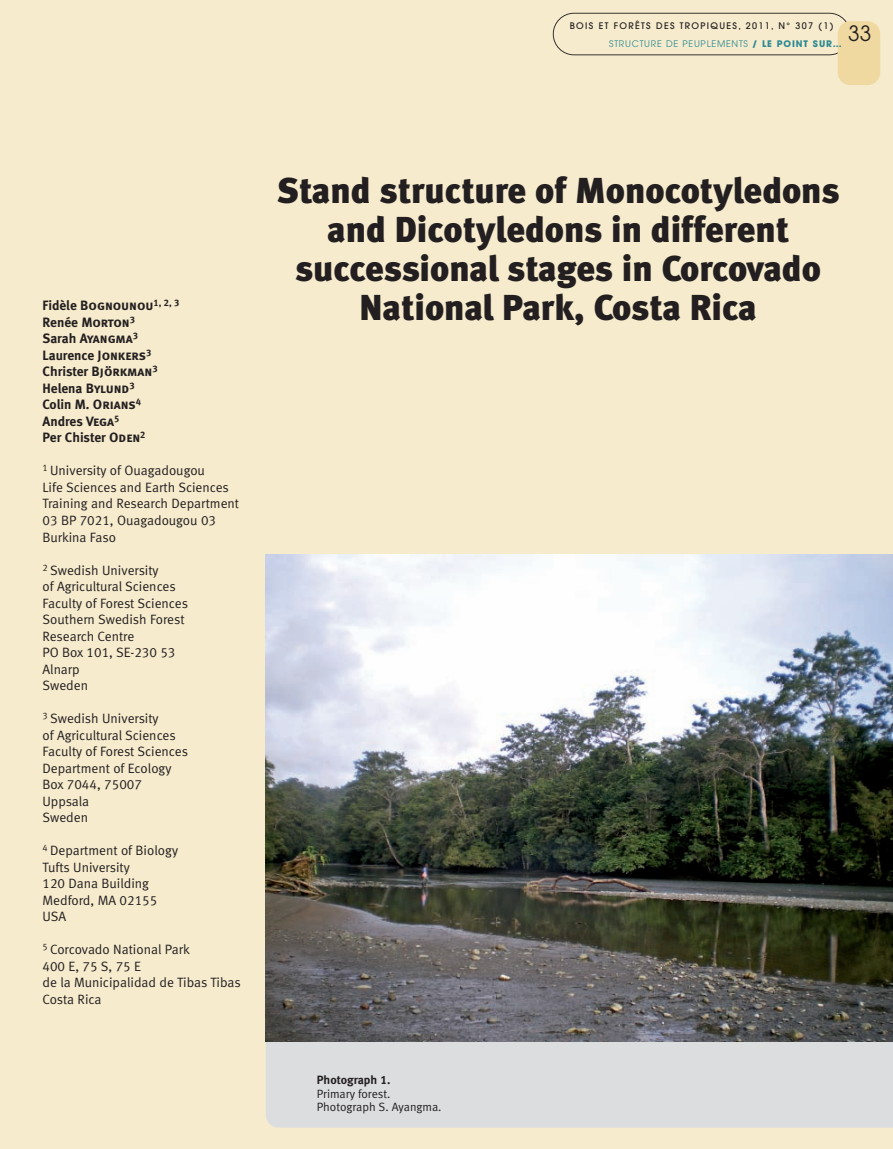
<style>
.page{position:relative;width:893px;height:1149px;background:#fff}
.page>*{position:absolute;margin:0;border:0;box-sizing:border-box;transform-origin:0 0}
.t1{font:36px/39px "Meta Black LF";color:#231f20;text-align:center}
.t2{font:21px "Avant Garde";color:#231f20}
.t3{font:13.5px/16.5px "Meta Normal LF";color:#231f20}
.t4{font:13.5px/16.5px "Meta Bold LF";color:#231f20}
.t5{font:13.5px/16.5px "Meta Bold LF Caps";letter-spacing:-.01em;color:#231f20}
.t6{font:12px/13.5px "Meta Normal LF";color:#231f20}
.t7{font:12px "Meta Bold LF";color:#231f20}
.t8{font:500 9px "Avant Garde";letter-spacing:.15em;color:#231f20}
.t9{font:9px "Avant Garde";letter-spacing:.08em;color:#2c8993}
.s1{font-weight:700}
.s2{font-family:"Meta Bold LF"}
.s3{font-family:"Meta Bold LF Caps"}
</style>
<div class="page">
<div style="left:0;top:0;width:893px;height:1148px;background:#f6ebcd"></div>
<div style="left:266px;top:1040px;width:627px;height:87px;background:#dcdddf"></div>
<img style="left:266px;top:554px;width:627px;height:486px">
<svg style="left:553px;top:13px;width:294px;height:42px"></svg>
<div style="left:838px;top:21px;width:42px;height:64px;background:#f0d9a0;border-radius:13px"></div>
<p class="t8" style="left:570px;top:23px;width:265px">BOIS ET FORÊTS DES TROPIQUES, 2011, N° 307 (1)</p>
<h2 class="t2" style="left:848px;top:26px;width:25px">33</h2>
<p class="t9" style="left:609px;top:41px;width:234px">STRUCTURE DE PEUPLEMENTS <span class="s1">/ LE POINT SUR…</span></p>
<p class="t5" style="left:43px;top:298px;width:138px"><span class="s2">Fidèle</span> Bognounou<sup>1,</sup> <sup>2,</sup> <sup>3<br></sup><span class="s2">Renée</span> Morton<sup>3<br></sup><span class="s2">Sarah</span> Ayangma<sup>3</sup></p>
<p class="t4" style="left:43px;top:348px;width:117px">Laurence <span class="s3">Jonkers</span><sup>3<br></sup>Christer <span class="s3">Björkman</span><sup>3<br></sup>Helena <span class="s3">Bylund</span><sup>3<br></sup>Colin M. <span class="s3">Orians</span><sup>4<br></sup>Andres <span class="s3">Vega</span><sup>5<br></sup>Per Chister <span class="s3">Oden</span><sup>2</sup></p>
<p class="t3" style="left:43px;top:463px;width:198px"><sup>1</sup> University of Ouagadougou<br>Life Sciences and Earth Sciences<br>Training and Research Department<br>03 BP 7021, Ouagadougou 03<br>Burkina Faso</p>
<p class="t3" style="left:43px;top:562px;width:147px"><sup>2</sup> Swedish University<br>of Agricultural Sciences<br>Faculty of Forest Sciences<br>Southern Swedish Forest<br>Research Centre<br>PO Box 101, SE-230 53<br>Alnarp<br>Sweden</p>
<p class="t3" style="left:43px;top:711px;width:147px"><sup>3</sup> Swedish University<br>of Agricultural Sciences<br>Faculty of Forest Sciences<br>Department of Ecology<br>Box 7044, 75007<br>Uppsala<br>Sweden</p>
<p class="t3" style="left:43px;top:843px;width:137px"><sup>4</sup> Department of Biology<br>Tufts University<br>120 Dana Building<br>Medford, MA 02155<br>USA</p>
<p class="t3" style="left:43px;top:942px;width:200px"><sup>5</sup> Corcovado National Park<br>400 E, 75 S, 75 E<br>de la Municipalidad de Tibas Tibas<br>Costa Rica</p>
<h1 class="t1" style="left:277px;top:175px;width:564px">Stand structure of Monocotyledons and Dicotyledons in different successional stages in Corcovado<br>National Park, Costa Rica</h1>
<p class="t7" style="left:317px;top:1075px;width:75px">Photograph 1.</p>
<p class="t6" style="left:317px;top:1087px;width:126px">Primary forest.<br>Photograph S. Ayangma.</p>
</div>
